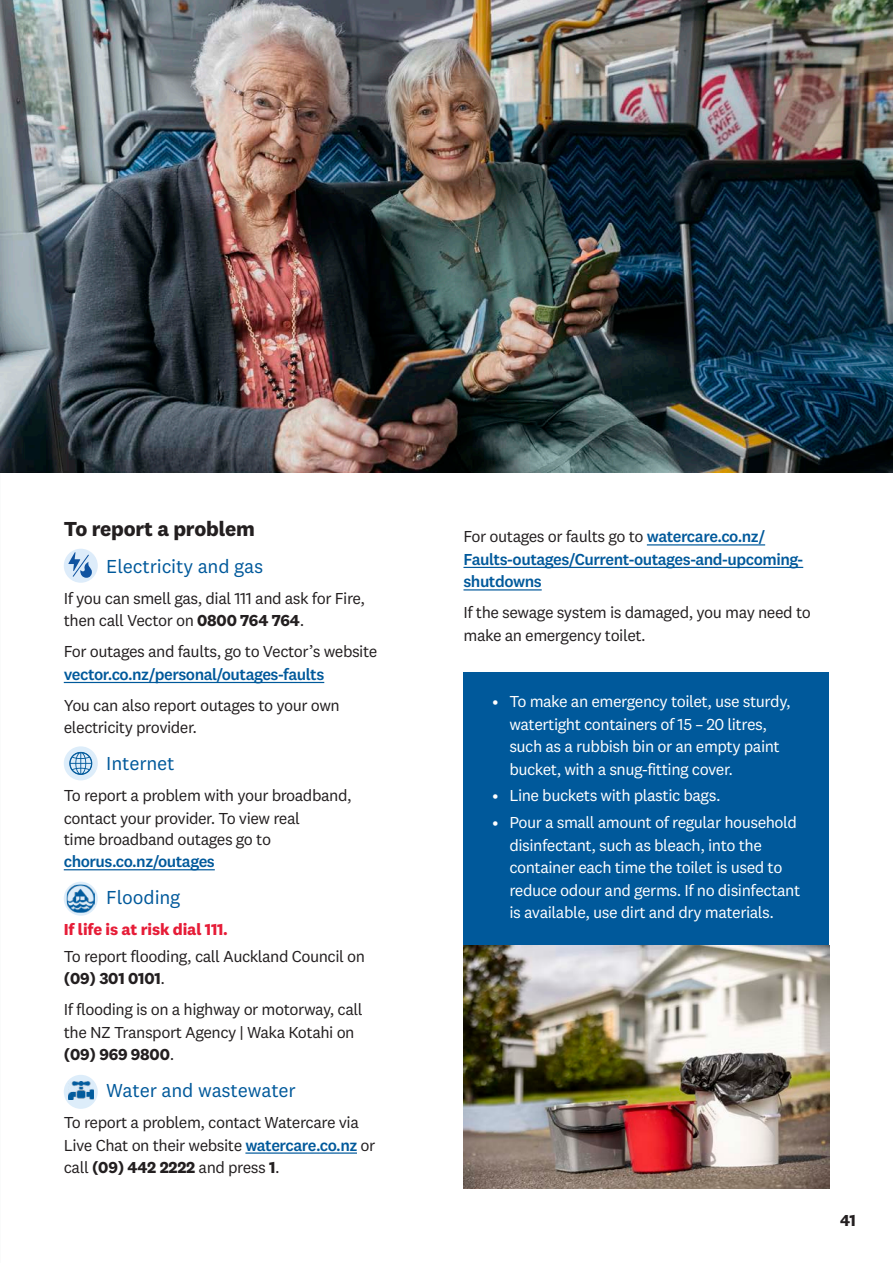
<style>
.page{position:relative;width:893px;height:1263px;background:#fff}
.page>*{position:absolute;margin:0;border:0;box-sizing:border-box;transform-origin:0 0}
.t1{font:700 21px "National 2";letter-spacing:-.01em;color:#231f20}
.t2{font:19.5px "National 2";letter-spacing:-.01em;color:#00599b}
.t3{font:16.5px/22.5px "National 2";letter-spacing:-.03em;color:#231f20}
.t4{font:16.5px/22.5px "National 2";letter-spacing:-.03em;color:#fff}
.t5{font:500 16.5px/22.5px "National 2";letter-spacing:-.03em;color:#00599b}
.t6{font:700 16.5px "National 2";letter-spacing:-.01em;color:#e61c37}
.t7{font:700 16.5px "National 2";color:#231f20}
.s1{font-weight:700}
.s2{font-weight:500;color:#00599b}
.s3{font-weight:400;color:#231f20}
</style>
<div class="page">
<img style="left:0;top:0;width:893px;height:472px">
<hr style="left:64px;top:682px;width:260px;height:1px;background:#00599b">
<hr style="left:64px;top:869px;width:151px;height:1px;background:#00599b">
<hr style="left:245px;top:1152px;width:112px;height:2px;background:#00599b">
<hr style="left:647px;top:544px;width:118px;height:1px;background:#00599b">
<hr style="left:463px;top:567px;width:340px;height:1px;background:#00599b">
<hr style="left:463px;top:589px;width:79px;height:1px;background:#00599b">
<div style="left:463px;top:672px;width:366px;height:516px;background:#00599b"></div>
<img style="left:463px;top:946px;width:366px;height:242px">
<div style="left:64px;top:549px;width:34px;height:34px;background:#ddecfa;border-radius:50%"></div>
<svg style="left:68px;top:552px;width:24px;height:26px"></svg>
<div style="left:64px;top:746px;width:34px;height:34px;background:#ddedfa;border-radius:50%"></div>
<svg style="left:69px;top:752px;width:23px;height:23px"></svg>
<div style="left:64px;top:882px;width:34px;height:34px;background:#ddedfa;border-radius:50%"></div>
<img style="left:67px;top:884px;width:28px;height:29px">
<div style="left:64px;top:1075px;width:34px;height:34px;background:#ddedfa;border-radius:50%"></div>
<img style="left:68px;top:1081px;width:26px;height:19px">
<p class="t1" style="left:64px;top:516px;width:193px">To report a problem</p>
<p class="t2" style="left:106px;top:555px;width:158px">Electricity and gas</p>
<p class="t3" style="left:64px;top:587px;width:303px">If you can smell gas, dial 111 and ask for Fire, then call Vector on <span class="s1">0800 764 764</span>.</p>
<p class="t3" style="left:64px;top:640px;width:315px">For outages and faults, go to Vector’s website</p>
<p class="t5" style="left:64px;top:663px;width:262px">vector.co.nz/personal/outages-faults</p>
<p class="t3" style="left:64px;top:694px;width:278px">You can also report outages to your own electricity provider.</p>
<p class="t2" style="left:106px;top:752px;width:70px">Internet</p>
<p class="t3" style="left:64px;top:784px;width:289px">To report a problem with your broadband, contact your provider. To view real</p>
<p class="t3" style="left:64px;top:828px;width:209px">time broadband outages go to</p>
<p class="t5" style="left:64px;top:850px;width:153px">chorus.co.nz/outages</p>
<p class="t2" style="left:106px;top:886px;width:76px">Flooding</p>
<p class="t6" style="left:64px;top:919px;width:166px">If life is at risk dial 111.</p>
<p class="t3" style="left:64px;top:945px;width:303px">To report flooding, call Auckland Council on <span class="s1">(09) 301 0101</span>.</p>
<p class="t3" style="left:64px;top:998px;width:300px">If flooding is on a highway or motorway, call the NZ Transport Agency | Waka Kotahi on <span class="s1">(09) 969 9800</span>.</p>
<p class="t2" style="left:106px;top:1079px;width:191px">Water and wastewater</p>
<p class="t3" style="left:64px;top:1111px;width:313px">To report a problem, contact Watercare via<br>Live Chat on their website <span class="s2">watercare.co.nz</span> or call <span class="s1">(09) 442 2222</span> and press <span class="s1">1</span>.</p>
<p class="t5" style="left:463px;top:525px;width:341px"><span class="s3">For outages or faults go to</span> watercare.co.nz/<br>Faults-outages/Current-outages-and-upcoming&shy;shutdowns</p>
<p class="t3" style="left:463px;top:601px;width:349px">If the sewage system is damaged, you may need to make an emergency toilet.</p>
<p class="t4" style="left:509px;top:690px;width:283px;text-indent:-17px">• To make an emergency toilet, use sturdy, watertight containers of 15 – 20 litres, such as a rubbish bin or an empty paint bucket, with a snug-fitting cover.</p>
<p class="t4" style="left:492px;top:784px;width:230px">• Line buckets with plastic bags.</p>
<p class="t4" style="left:509px;top:811px;width:293px;text-indent:-17px">• Pour a small amount of regular household disinfectant, such as bleach, into the container each time the toilet is used to reduce odour and germs. If no disinfectant is available, use dirt and dry materials.</p>
<p class="t7" style="left:840px;top:1210px;width:17px">41</p>
</div>
